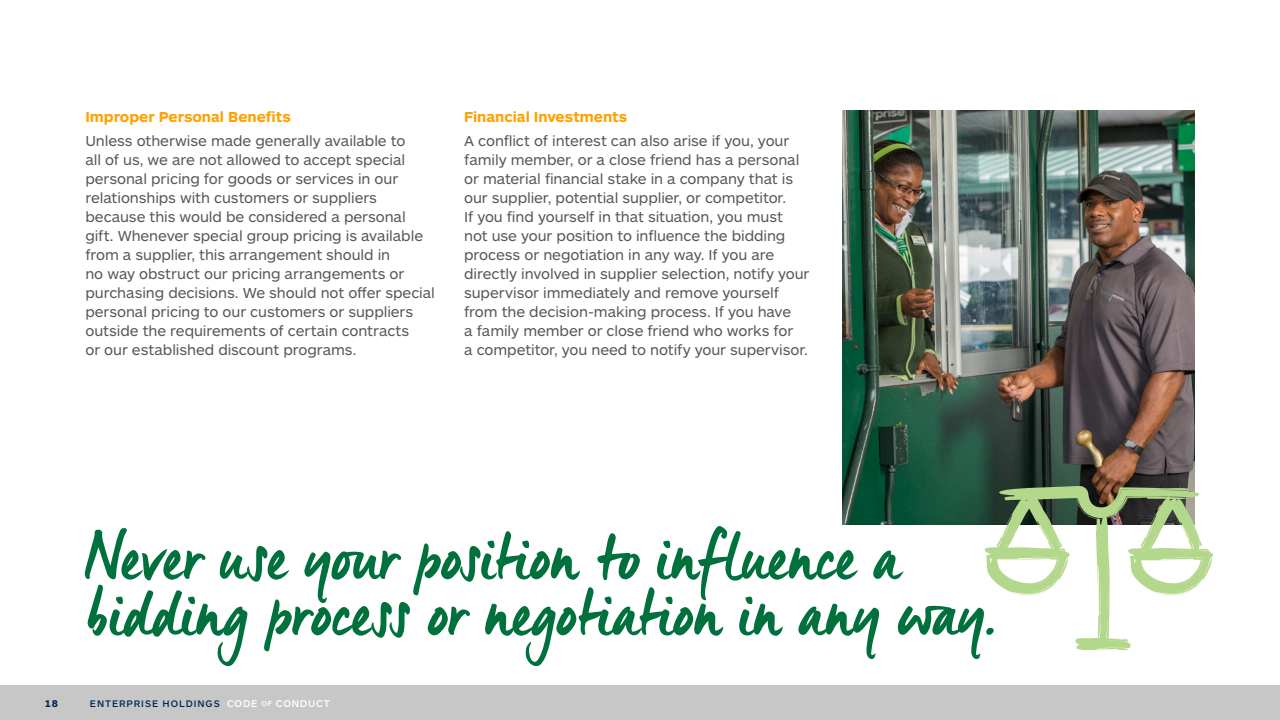
<style>
.page{position:relative;width:1280px;height:720px;background:#fff}
.page>*{position:absolute;margin:0;border:0;box-sizing:border-box;transform-origin:0 0}
.t1{font:67px/56px "Manus Smooth";letter-spacing:.005em;color:#00703d}
.t2{font:15px/19px "ARS Maquette Pro";letter-spacing:-.005em;color:#555759}
.t3{font:700 15px "ARS Maquette Pro";color:#ffa100}
.t4{font:700 10.2px "ARS Maquette Pro";color:#002857}
.t5{font:500 9.9px "ARS Maquette Pro";letter-spacing:.095em;color:#002857}
.s1{font-size:10.2px;color:#fff}
.s2{font-size:8.8px;color:#fff}
</style>
<div class="page">
<img style="left:843px;top:110px;width:352px;height:414px">
<svg style="left:982px;top:486px;width:231px;height:164px"></svg>
<div style="left:0;top:686px;width:1280px;height:34px;background:#c7c7c7"></div>
<p class="t3" style="left:85px;top:107px;width:207px">Improper Personal Benefits</p>
<p class="t2" style="left:85px;top:130px;width:351px">Unless otherwise made generally available to<br>all of us, we are not allowed to accept special personal pricing for goods or services in our relationships with customers or suppliers because this would be considered a personal gift. Whenever special group pricing is available from a supplier, this arrangement should in<br>no way obstruct our pricing arrangements or purchasing decisions. We should not offer special personal pricing to our customers or suppliers outside the requirements of certain contracts<br>or our established discount programs.</p>
<p class="t3" style="left:464px;top:107px;width:165px">Financial Investments</p>
<p class="t2" style="left:464px;top:131px;width:347px">A conflict of interest can also arise if you, your family member, or a close friend has a personal or material financial stake in a company that is our supplier, potential supplier, or competitor.<br>If you find yourself in that situation, you must not use your position to influence the bidding process or negotiation in any way. If you are directly involved in supplier selection, notify your supervisor immediately and remove yourself from the decision-making process. If you have<br>a family member or close friend who works for<br>a competitor, you need to notify your supervisor.</p>
<h1 class="t1" style="left:85px;top:527px;width:911px">Never use your position to influence a bidding process or negotiation in any way.</h1>
<p class="t4" style="left:45px;top:697px;width:14px">18</p>
<p class="t5" style="left:90px;top:697px;width:242px">ENTERPRISE HOLDINGS <span class="s1">CODE</span> <span class="s2">of</span> <span class="s1">CONDUCT</span></p>
</div>
